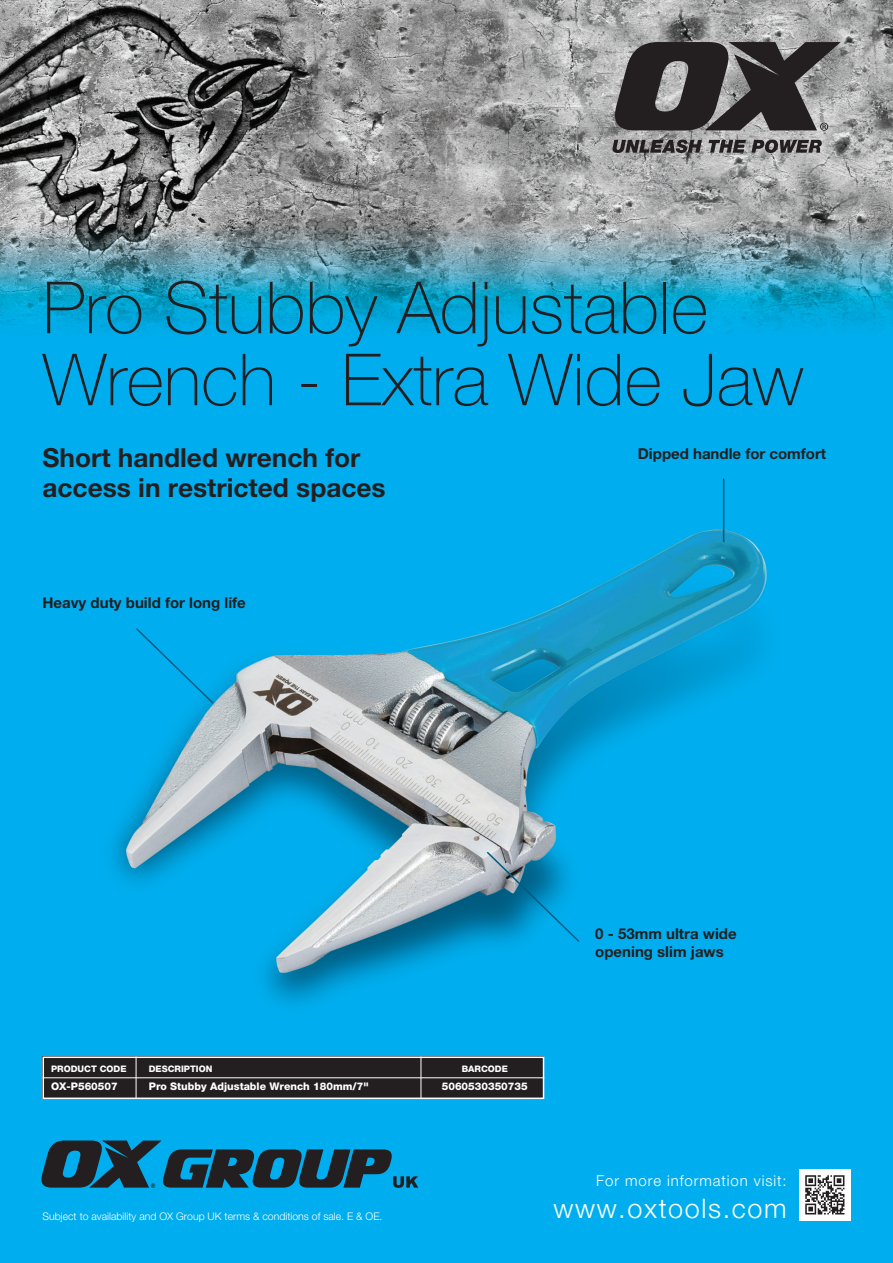
<style>
.page{position:relative;width:893px;height:1263px;background:#fff}
.page>*{position:absolute;margin:0;border:0;box-sizing:border-box;transform-origin:0 0}
.t1{font:100 72px/72px "Helvetica Neue";color:#231f20}
.t2{font:300 27px "Helvetica Neue";letter-spacing:.06em;color:#fff}
.t3{font:700 26.25px/30px "Helvetica Neue";color:#231f20}
.t4{font:700 15px/18px "Helvetica Neue";color:#231f20}
.t5{font:300 15px "Helvetica Neue";letter-spacing:.06em;color:#fff}
.t6{font:300 10.5px "Helvetica Neue";color:#fff}
.t7{font:800 10.5px "Helvetica Neue";color:#fff}
.t8{font:800 9px "Helvetica Neue";color:#fff}
</style>
<div class="page">
<img style="left:0;top:0;width:893px;height:1263px">
<svg style="left:612px;top:140px;width:90px;height:13px"></svg>
<svg style="left:708px;top:140px;width:114px;height:13px"></svg>
<svg style="left:615px;top:42px;width:226px;height:89px;background:#524f50"></svg>
<svg style="left:41px;top:1140px;width:377px;height:48px;background:#135c78"></svg>
<img style="left:799px;top:1169px;width:51px;height:51px">
<div style="left:135px;top:627px;width:80px;height:78px;background:#00aeef"></div>
<hr style="left:723px;top:478px;width:1px;height:64px;background:#005b7f">
<div style="left:43px;top:1056px;width:501px;height:43px;background:#231f20"></div>
<div style="left:43px;top:1056px;width:501px;height:43px;border:2px solid #fff"></div>
<hr style="left:43px;top:1077px;width:501px;height:1px;background:#fff">
<hr style="left:136px;top:1056px;width:1px;height:43px;background:#fff">
<hr style="left:421px;top:1056px;width:1px;height:43px;background:#fff">
<svg style="left:485px;top:850px;width:96px;height:93px;background:#2094c2"></svg>
<h1 class="t1" style="left:43px;top:272px;width:762px">Pro Stubby Adjustable<br>Wrench - Extra Wide Jaw</h1>
<h3 class="t3" style="left:43px;top:442px;width:345px">Short handled wrench for access in restricted spaces</h3>
<p class="t4" style="left:43px;top:593px;width:205px">Heavy duty build for long life</p>
<p class="t4" style="left:638px;top:445px;width:190px">Dipped handle for comfort</p>
<p class="t4" style="left:595px;top:924px;width:143px">0 - 53mm ultra wide opening slim jaws</p>
<p class="t8" style="left:51px;top:1063px;width:77px">PRODUCT CODE</p>
<p class="t8" style="left:149px;top:1063px;width:65px">DESCRIPTION</p>
<p class="t8" style="left:462px;top:1063px;width:48px">BARCODE</p>
<p class="t7" style="left:51px;top:1080px;width:68px">OX-P560507</p>
<p class="t7" style="left:149px;top:1080px;width:221px">Pro Stubby Adjustable Wrench 180mm/7"</p>
<p class="t7" style="left:442px;top:1080px;width:87px">5060530350735</p>
<p class="t6" style="left:43px;top:1210px;width:341px">Subject to availability and OX Group UK terms &amp; conditions of sale. E &amp; OE.</p>
<p class="t5" style="left:596px;top:1171px;width:192px">For more information visit:</p>
<h2 class="t2" style="left:553px;top:1192px;width:235px">www.oxtools.com</h2>
</div>
